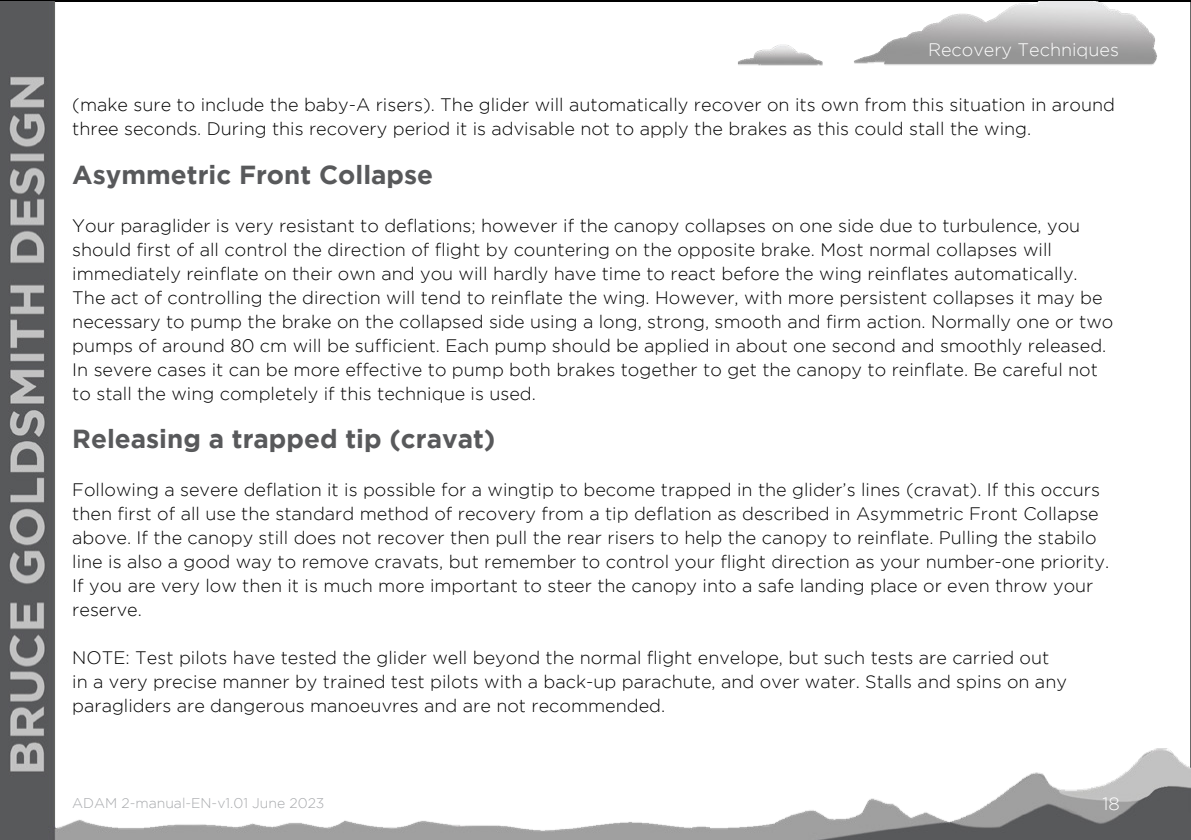
<style>
.page{position:relative;width:1191px;height:840px;background:#fff}
.page>*{position:absolute;margin:0;border:0;box-sizing:border-box;transform-origin:0 0}
.t1{font:700 26px "Gotham";color:#58595b}
.t2{font:300 18px/24px "Gotham";color:#000}
.t3{font:300 18px "Gotham";color:#fff}
.t4{font:300 14px "Gotham";color:#a7a9ac}
</style>
<div class="page">
<img style="left:0;top:1px;width:1191px;height:838px">
<p class="t3" style="left:928px;top:39px;width:192px">Recovery Techniques</p>
<p class="t2" style="left:72px;top:93px;width:1044px">(make sure to include the baby-A risers). The glider will automatically recover on its own from this situation in around three seconds. During this recovery period it is advisable not to apply the brakes as this could stall the wing.</p>
<h1 class="t1" style="left:72px;top:159px;width:362px">Asymmetric Front Collapse</h1>
<p class="t2" style="left:72px;top:213px;width:1042px">Your paraglider is very resistant to deflations; however if the canopy collapses on one side due to turbulence, you should first of all control the direction of flight by countering on the opposite brake. Most normal collapses will immediately reinflate on their own and you will hardly have time to react before the wing reinflates automatically.<br>The act of controlling the direction will tend to reinflate the wing. However, with more persistent collapses it may be necessary to pump the brake on the collapsed side using a long, strong, smooth and firm action. Normally one or two pumps of around 80 cm will be sufficient. Each pump should be applied in about one second and smoothly released.<br>In severe cases it can be more effective to pump both brakes together to get the canopy to reinflate. Be careful not to stall the wing completely if this technique is used.</p>
<h1 class="t1" style="left:72px;top:423px;width:425px">Releasing a trapped tip (cravat)</h1>
<p class="t2" style="left:72px;top:477px;width:1038px">Following a severe deflation it is possible for a wingtip to become trapped in the glider’s lines (cravat). If this occurs then first of all use the standard method of recovery from a tip deflation as described in Asymmetric Front Collapse above. If the canopy still does not recover then pull the rear risers to help the canopy to reinflate. Pulling the stabilo line is also a good way to remove cravats, but remember to control your flight direction as your number-one priority.<br>If you are very low then it is much more important to steer the canopy into a safe landing place or even throw your reserve.</p>
<p class="t2" style="left:72px;top:645px;width:996px">NOTE: Test pilots have tested the glider well beyond the normal flight envelope, but such tests are carried out in a very precise manner by trained test pilots with a back-up parachute, and over water. Stalls and spins on any paragliders are dangerous manoeuvres and are not recommended.</p>
<p class="t4" style="left:72px;top:795px;width:254px">ADAM 2-manual-EN-v1.01 June 2023</p>
<p class="t3" style="left:1102px;top:793px;width:19px">18</p>
</div>
